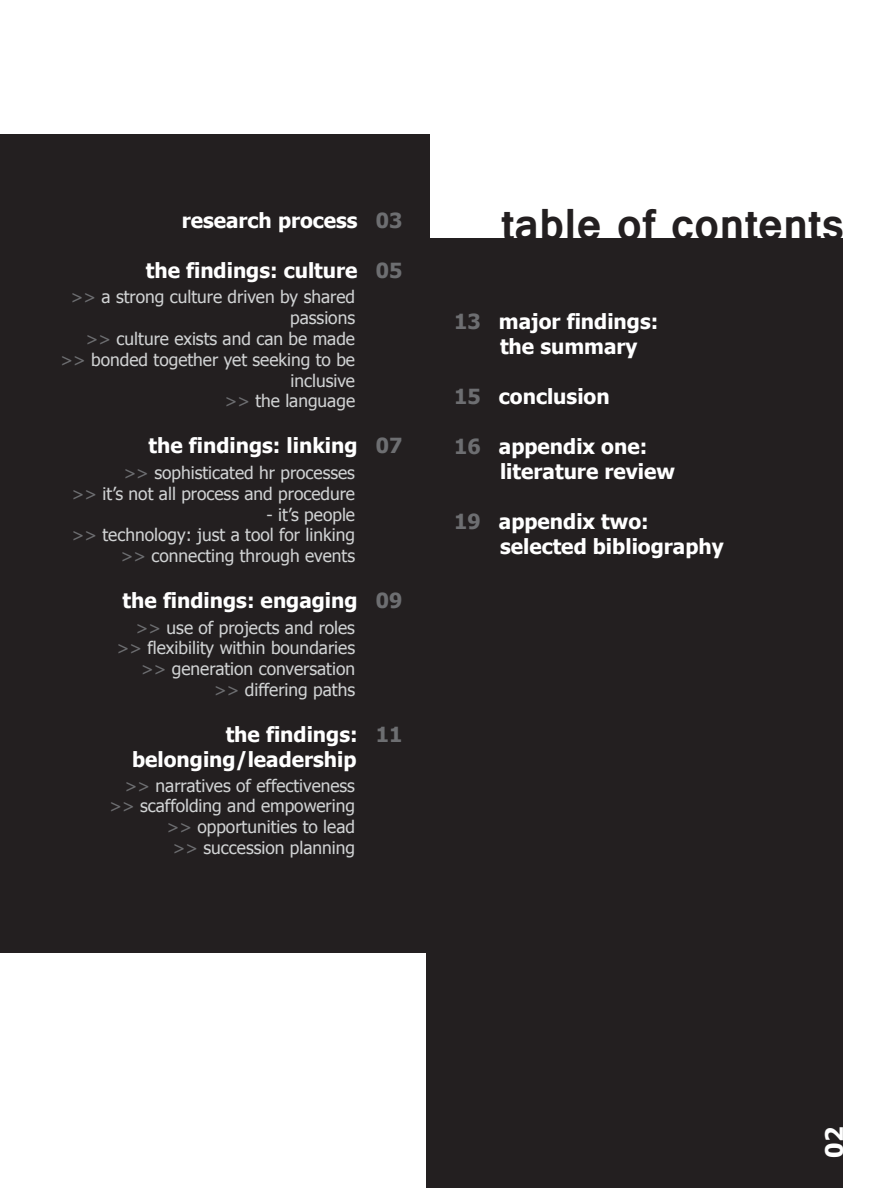
<style>
.page{position:relative;width:893px;height:1188px;background:#fff}
.page>*{position:absolute;margin:0;border:0;box-sizing:border-box;transform-origin:0 0}
.t1{font:700 48.45px "Vrinda";color:#231f20}
.t2{font:700 24.3px "Tahoma";color:#fff}
.t3{font:700 20.85px/24.9px "Tahoma";color:#fff}
.t4{font:17.4px/20.9px "Tahoma";color:#d1d3d4;text-align:right}
.s1{color:#6d6e71}
</style>
<div class="page">
<div style="left:0;top:135px;width:430px;height:818px;background:#231f20"></div>
<div style="left:426px;top:239px;width:416px;height:949px;background:#231f20"></div>
<p class="t3" style="left:182px;top:206px;width:222px">research process <span class="s1">03</span></p>
<p class="t3" style="left:146px;top:256px;width:258px">the findings: culture <span class="s1">05</span></p>
<p class="t4" style="left:61px;top:286px;width:296px"><span class="s1">&gt;&gt;</span> a strong culture driven by shared passions<br><span class="s1">&gt;&gt;</span> culture exists and can be made <span class="s1">&gt;&gt;</span> bonded together yet seeking to be inclusive<br><span class="s1">&gt;&gt;</span> the language</p>
<p class="t3" style="left:149px;top:432px;width:255px">the findings: linking <span class="s1">07</span></p>
<p class="t4" style="left:72px;top:461px;width:285px"><span class="s1">&gt;&gt;</span> sophisticated hr processes<br><span class="s1">&gt;&gt;</span> it’s not all process and procedure</p>
<p class="t4" style="left:72px;top:503px;width:285px">- it’s people<br><span class="s1">&gt;&gt;</span> technology: just a tool for linking <span class="s1">&gt;&gt;</span> connecting through events</p>
<p class="t3" style="left:123px;top:587px;width:281px">the findings: engaging <span class="s1">09</span></p>
<p class="t4" style="left:117px;top:616px;width:240px"><span class="s1">&gt;&gt;</span> use of projects and roles <span class="s1">&gt;&gt;</span> flexibility within boundaries <span class="s1">&gt;&gt;</span> generation conversation <span class="s1">&gt;&gt;</span> differing paths</p>
<p class="t3" style="left:132px;top:720px;width:272px;text-indent:94px">the findings: <span class="s1">11 </span>belonging/leadership</p>
<p class="t4" style="left:109px;top:774px;width:247px"><span class="s1">&gt;&gt;</span> narratives of effectiveness <span class="s1">&gt;&gt;</span> scaffolding and empowering <span class="s1">&gt;&gt;</span> opportunities to lead<br><span class="s1">&gt;&gt;</span> succession planning</p>
<h1 class="t1" style="left:501px;top:192px;width:345px">table of contents</h1>
<p class="t3" style="left:500px;top:308px;width:160px;text-indent:-46px"><span class="s1">13</span> major findings: the summary</p>
<p class="t3" style="left:454px;top:383px;width:157px"><span class="s1">15</span> conclusion</p>
<p class="t3" style="left:500px;top:433px;width:176px;text-indent:-46px"><span class="s1">16</span> appendix one: literature review</p>
<p class="t3" style="left:500px;top:508px;width:225px;text-indent:-46px"><span class="s1">19</span> appendix two: selected bibliography</p>
<h2 class="t2" style="left:817px;top:1158px;width:32px;rotate:-90deg">02</h2>
</div>
